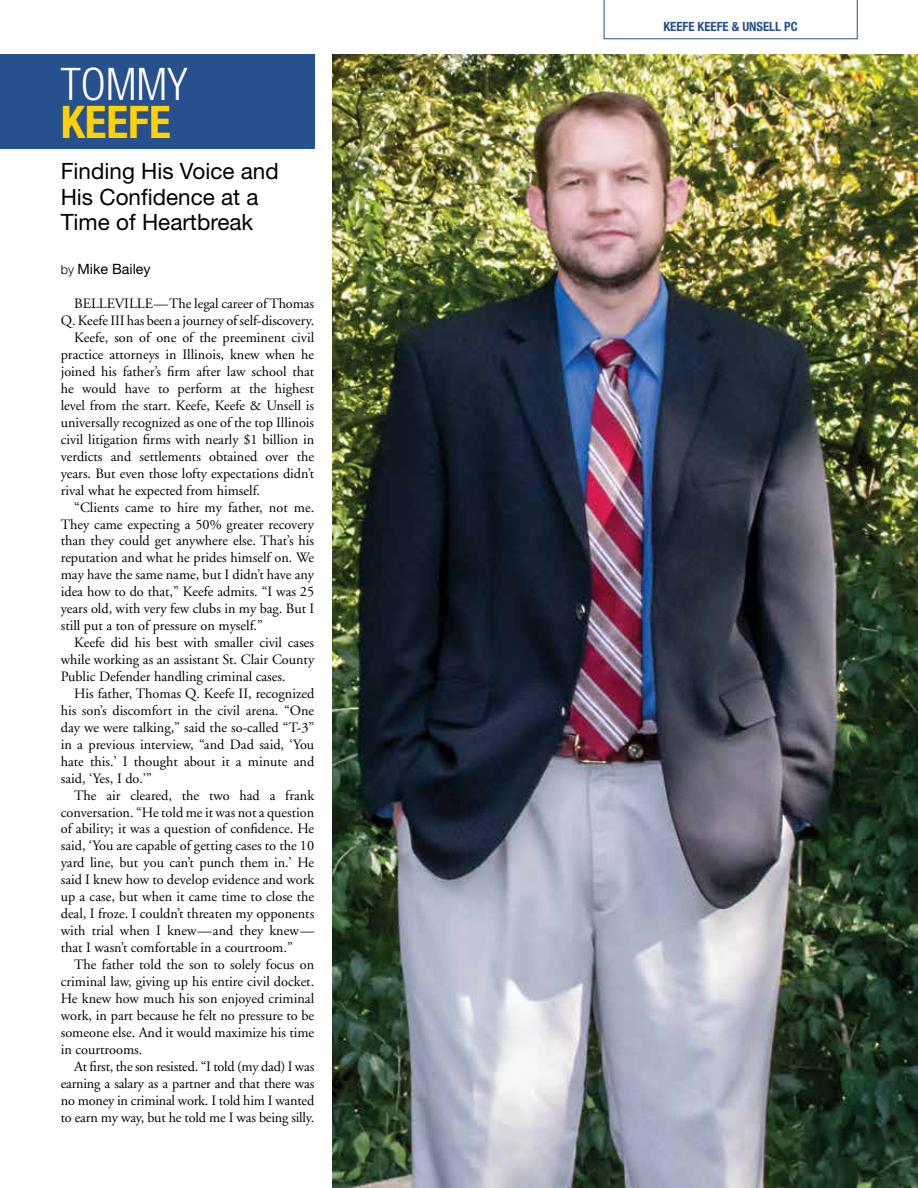
<style>
.page{position:relative;width:918px;height:1188px;background:#fff}
.page>*{position:absolute;margin:0;border:0;box-sizing:border-box;transform-origin:0 0}
.t1{font:300 condensed 45px "Helvetica Neue";color:#fff}
.t2{font:700 condensed 45px "Helvetica Neue";color:#ffd200}
.t3{font:22.5px/25.5px "Helvetica Neue";color:#000}
.t4{font:14.25px "Adobe Garamond";color:#000}
.t5{font:14.25px "Helvetica Neue";color:#000}
.t6{font:700 condensed 12.75px "Helvetica Neue";color:#27508e}
.s1{font-weight:300;font-size:12.75px}
</style>
<div class="page">
<svg style="left:604px;top:0;width:254px;height:39px"></svg>
<img style="left:332px;top:54px;width:586px;height:1134px">
<div style="left:0;top:54px;width:314px;height:94px;background:#27508e"></div>
<h1 class="t1" style="left:61px;top:59px;width:128px">TOMMY</h1>
<h1 class="t2" style="left:61px;top:95px;width:111px">KEEFE</h1>
<h2 class="t3" style="left:61px;top:158px;width:219px">Finding His Voice and<br>His Confidence at a<br>Time of Heartbreak</h2>
<p class="t5" style="left:61px;top:261px;width:91px"><span class="s1">by</span> Mike Bailey</p>
<p class="t4" style="left:74px;top:296px;width:242px">BELLEVILLE—The legal career of Thomas</p>
<p class="t4" style="left:61px;top:313px;width:255px">Q. Keefe III has been a journey of self-discovery.</p>
<p class="t4" style="left:74px;top:330px;width:242px">Keefe, son of one of the preeminent civil</p>
<p class="t4" style="left:61px;top:347px;width:255px">practice attorneys in Illinois, knew when he</p>
<p class="t4" style="left:61px;top:364px;width:255px">joined his father’s firm after law school that</p>
<p class="t4" style="left:61px;top:381px;width:255px">he would have to perform at the highest</p>
<p class="t4" style="left:61px;top:398px;width:255px">level from the start. Keefe, Keefe &amp; Unsell is</p>
<p class="t4" style="left:61px;top:415px;width:255px">universally recognized as one of the top Illinois</p>
<p class="t4" style="left:61px;top:432px;width:255px">civil litigation firms with nearly $1 billion in</p>
<p class="t4" style="left:61px;top:449px;width:255px">verdicts and settlements obtained over the</p>
<p class="t4" style="left:61px;top:466px;width:255px">years. But even those lofty expectations didn’t</p>
<p class="t4" style="left:61px;top:482px;width:201px">rival what he expected from himself.</p>
<p class="t4" style="left:74px;top:499px;width:242px">“Clients came to hire my father, not me.</p>
<p class="t4" style="left:61px;top:516px;width:255px">They came expecting a 50% greater recovery</p>
<p class="t4" style="left:61px;top:533px;width:255px">than they could get anywhere else. That’s his</p>
<p class="t4" style="left:61px;top:550px;width:255px">reputation and what he prides himself on. We</p>
<p class="t4" style="left:61px;top:567px;width:255px">may have the same name, but I didn’t have any</p>
<p class="t4" style="left:61px;top:584px;width:255px">idea how to do that,” Keefe admits. “I was 25</p>
<p class="t4" style="left:61px;top:601px;width:255px">years old, with very few clubs in my bag. But I</p>
<p class="t4" style="left:61px;top:618px;width:204px">still put a ton of pressure on myself.”</p>
<p class="t4" style="left:74px;top:635px;width:241px">Keefe did his best with smaller civil cases</p>
<p class="t4" style="left:61px;top:652px;width:255px">while working as an assistant St. Clair County</p>
<p class="t4" style="left:61px;top:669px;width:226px">Public Defender handling criminal cases.</p>
<p class="t4" style="left:74px;top:686px;width:242px">His father, Thomas Q. Keefe II, recognized</p>
<p class="t4" style="left:61px;top:703px;width:255px">his son’s discomfort in the civil arena. “One</p>
<p class="t4" style="left:61px;top:720px;width:255px">day we were talking,” said the so-called “T-3”</p>
<p class="t4" style="left:61px;top:737px;width:255px">in a previous interview, “and Dad said, ‘You</p>
<p class="t4" style="left:61px;top:754px;width:255px">hate this.’ I thought about it a minute and</p>
<p class="t4" style="left:61px;top:771px;width:93px">said, ‘Yes, I do.’”</p>
<p class="t4" style="left:74px;top:787px;width:241px">The air cleared, the two had a frank</p>
<p class="t4" style="left:61px;top:804px;width:255px">conversation. “He told me it was not a question</p>
<p class="t4" style="left:61px;top:821px;width:255px">of ability; it was a question of confidence. He</p>
<p class="t4" style="left:61px;top:838px;width:255px">said, ‘You are capable of getting cases to the 10</p>
<p class="t4" style="left:61px;top:855px;width:255px">yard line, but you can’t punch them in.’ He</p>
<p class="t4" style="left:61px;top:872px;width:255px">said I knew how to develop evidence and work</p>
<p class="t4" style="left:61px;top:889px;width:255px">up a case, but when it came time to close the</p>
<p class="t4" style="left:61px;top:906px;width:255px">deal, I froze. I couldn’t threaten my opponents</p>
<p class="t4" style="left:61px;top:923px;width:255px">with trial when I knew—and they knew—</p>
<p class="t4" style="left:61px;top:940px;width:234px">that I wasn’t comfortable in a courtroom.”</p>
<p class="t4" style="left:74px;top:957px;width:242px">The father told the son to solely focus on</p>
<p class="t4" style="left:61px;top:974px;width:255px">criminal law, giving up his entire civil docket.</p>
<p class="t4" style="left:61px;top:991px;width:255px">He knew how much his son enjoyed criminal</p>
<p class="t4" style="left:61px;top:1008px;width:255px">work, in part because he felt no pressure to be</p>
<p class="t4" style="left:61px;top:1025px;width:255px">someone else. And it would maximize his time</p>
<p class="t4" style="left:61px;top:1042px;width:83px">in courtrooms.</p>
<p class="t4" style="left:74px;top:1059px;width:242px">At first, the son resisted. “I told (my dad) I was</p>
<p class="t4" style="left:61px;top:1076px;width:255px">earning a salary as a partner and that there was</p>
<p class="t4" style="left:61px;top:1092px;width:255px">no money in criminal work. I told him I wanted</p>
<p class="t4" style="left:61px;top:1109px;width:255px">to earn my way, but he told me I was being silly.</p>
<p class="t6" style="left:663px;top:18px;width:136px">KEEFE KEEFE &amp; UNSELL PC</p>
</div>
